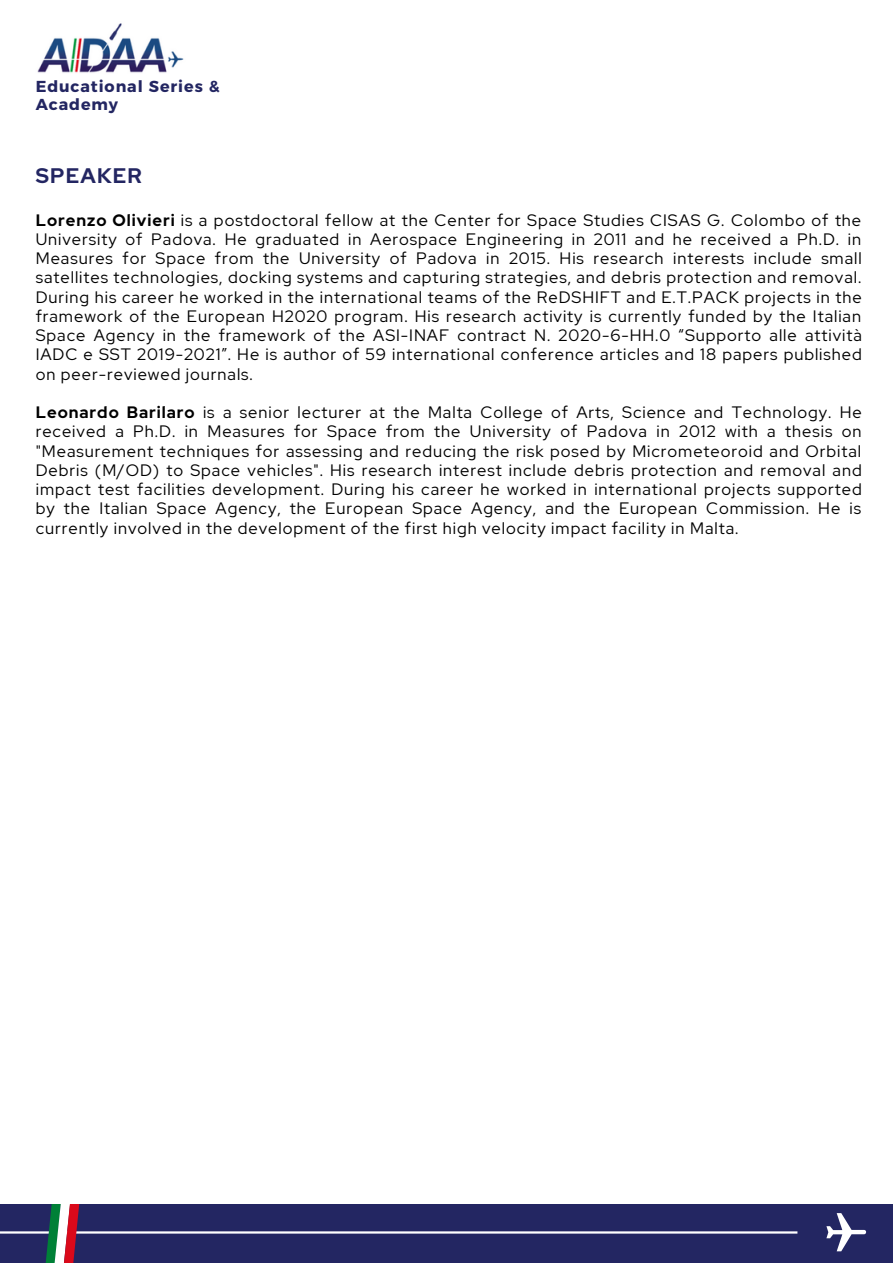
<style>
.page{position:relative;width:893px;height:1264px;background:#fff}
.page>*{position:absolute;margin:0;border:0;box-sizing:border-box;transform-origin:0 0}
.t1{font:700 21px "Red Hat Display";letter-spacing:.06em;color:#232662}
.t2{font:16.5px/19.2px "Red Hat Display";letter-spacing:.06em;color:#000;text-align:justify}
.t3{font:700 15.9px/18px "Montserrat";letter-spacing:.055em;color:#232662}
.s1{font-weight:700}
</style>
<div class="page">
<img style="left:37px;top:23px;width:147px;height:50px">
<div style="left:0;top:1203px;width:892px;height:59px;background:#232662"></div>
<hr style="left:0;top:1231px;width:797px;height:2px;background:#fff">
<svg style="left:36px;top:1204px;width:50px;height:58px"></svg>
<svg style="left:826px;top:1213px;width:40px;height:38px"></svg>
<div style="left:0;top:1164px;width:892px;height:40px;background:#fff"></div>
<p class="t3" style="left:36px;top:76px;width:185px">Educational Series &amp;<br>Academy</p>
<p class="t1" style="left:36px;top:161px;width:108px">SPEAKER</p>
<p class="t2" style="left:36px;top:210px;width:827px"><span class="s1">Lorenzo Olivieri</span> is a postdoctoral fellow at the Center for Space Studies CISAS G. Colombo of the University of Padova. He graduated in Aerospace Engineering in 2011 and he received a Ph.D. in Measures for Space from the University of Padova in 2015. His research interests include small satellites technologies, docking systems and capturing strategies, and debris protection and removal.<br>During his career he worked in the international teams of the ReDSHIFT and E.T.PACK projects in the framework of the European H2020 program. His research activity is currently funded by the Italian Space Agency in the framework of the ASI-INAF contract N. 2020-6-HH.0 “Supporto alle attività IADC e SST 2019-2021”. He is author of 59 international conference articles and 18 papers published on peer-reviewed journals.</p>
<p class="t2" style="left:36px;top:402px;width:827px"><span class="s1">Leonardo Barilaro</span> is a senior lecturer at the Malta College of Arts, Science and Technology. He received a Ph.D. in Measures for Space from the University of Padova in 2012 with a thesis on "Measurement techniques for assessing and reducing the risk posed by Micrometeoroid and Orbital Debris (M/OD) to Space vehicles". His research interest include debris protection and removal and impact test facilities development. During his career he worked in international projects supported by the Italian Space Agency, the European Space Agency, and the European Commission. He is currently involved in the development of the first high velocity impact facility in Malta.</p>
</div>
